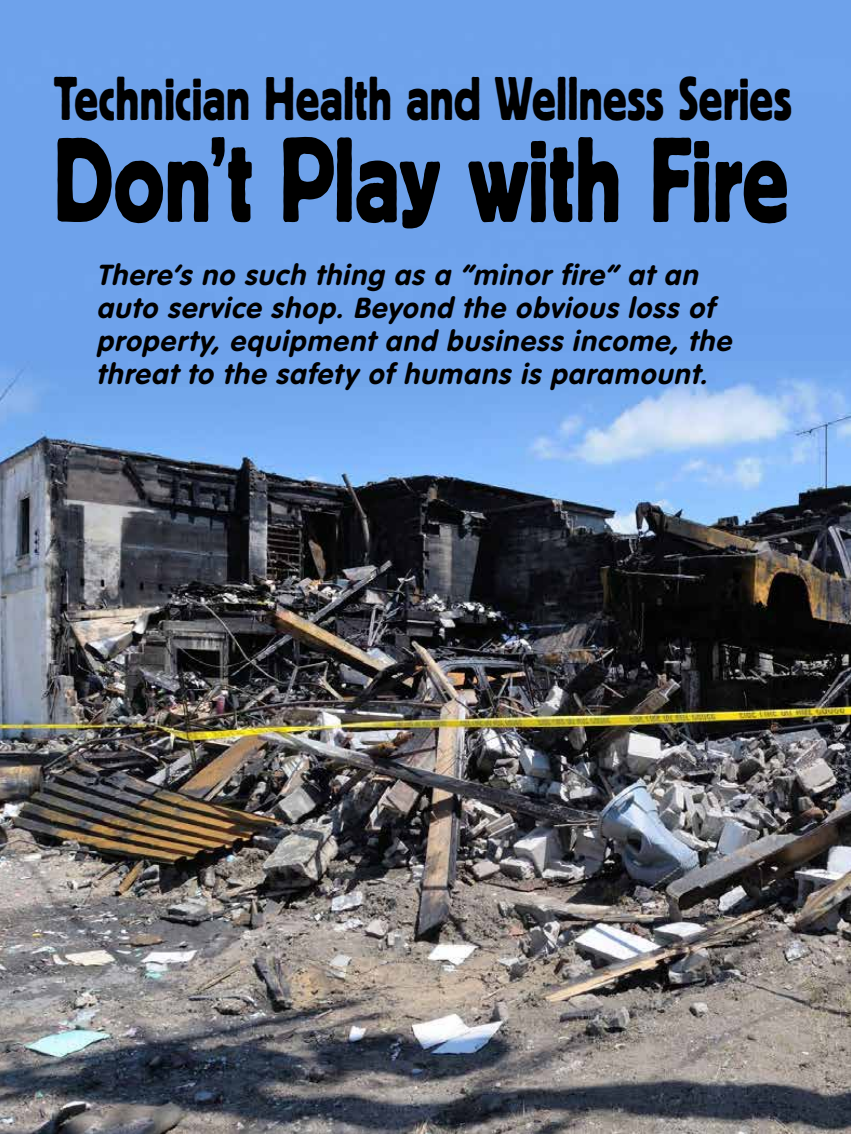
<style>
.page{position:relative;width:851px;height:1134px;background:#fff}
.page>*{position:absolute;margin:0;border:0;box-sizing:border-box;transform-origin:0 0}
.t1{font:120px "Block BE";color:#000;scale:.75 1}
.t2{font:61.35px "Block BE";letter-spacing:.01em;color:#000;scale:.75 1}
.t3{font:italic 700 28.5px/33px "Corporate Rounded";letter-spacing:.045em;color:#000}
</style>
<div class="page">
<img style="left:0;top:0;width:850px;height:1134px">
<h2 class="t2" style="left:54px;top:64px;width:985px">Technician Health and Wellness Series</h2>
<h1 class="t1" style="left:54px;top:113px;width:981px">Don’t Play with Fire</h1>
<p class="t3" style="left:96px;top:258px;width:635px">There’s no such thing as a “minor fire” at an auto service shop. Beyond the obvious loss of property, equipment and business income, the threat to the safety of humans is paramount.</p>
</div>
